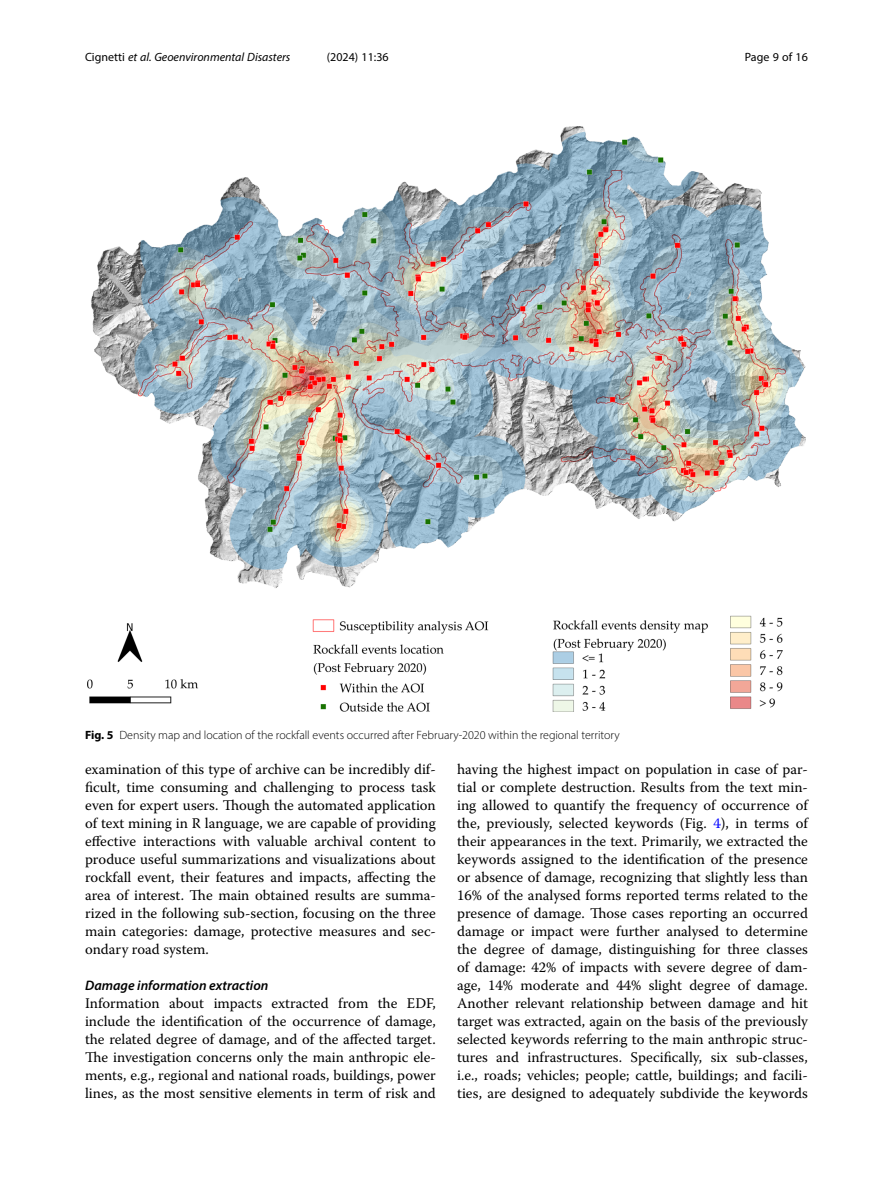
<style>
.page{position:relative;width:893px;height:1191px;background:#fff}
.page>*{position:absolute;margin:0;border:0;box-sizing:border-box;transform-origin:0 0}
.Body_Text{font:14.7px/18px "Warnock Pro";color:#000;text-align:justify}
.Body_Text_Indent{font:14.7px/18px "Warnock Pro";color:#000;text-align:justify}
.Head_3{font:italic 600 13.8px "Myriad Pro";color:#000}
.Figure_Caption{font:300 12px "Myriad Pro";color:#000}
.t1{font:italic 12px "Myriad Pro";color:#000}
.t2{font:12px "Myriad Pro";color:#000}
.s1{font-style:normal}
.s2{font-weight:700}
.s3{color:#00f}
</style>
<div class="page">
<img style="left:87px;top:126px;width:719px;height:585px">
<p class="t1" style="left:85px;top:50px;width:207px"><span class="s1">Cignetti</span> et al. Geoenvironmental Disasters</p>
<p class="t2" style="left:327px;top:50px;width:63px">(2024) 11:36</p>
<p class="t2" style="left:745px;top:50px;width:65px">Page 9 of 16</p>
<p class="Figure_Caption" style="left:85px;top:727px;width:536px"><span class="s2">Fig. 5</span> Density map and location of the rockfall events occurred after February-2020 within the regional territory</p>
<p class="Body_Text_Indent" style="left:85px;top:760px;width:352px">examination of this type of archive can be incredibly dif&shy;ficult, time consuming and challenging to process task even for expert users. Though the automated application of text mining in R language, we are capable of providing effective interactions with valuable archival content to produce useful summarizations and visualizations about rockfall event, their features and impacts, affecting the area of interest. The main obtained results are summa&shy;rized in the following sub-section, focusing on the three main categories: damage, protective measures and sec&shy;ondary road system.</p>
<p class="Head_3" style="left:85px;top:977px;width:185px">Damage information extraction</p>
<p class="Body_Text" style="left:85px;top:994px;width:352px">Information about impacts extracted from the EDF, include the identification of the occurrence of damage, the related degree of damage, and of the affected target.<br>The investigation concerns only the main anthropic ele&shy;ments, e.g., regional and national roads, buildings, power lines, as the most sensitive elements in term of risk and</p>
<p class="Body_Text" style="left:457px;top:760px;width:352px">having the highest impact on population in case of par&shy;tial or complete destruction. Results from the text min&shy;ing allowed to quantify the frequency of occurrence of the, previously, selected keywords (Fig. <span class="s3">4</span>), in terms of their appearances in the text. Primarily, we extracted the keywords assigned to the identification of the presence or absence of damage, recognizing that slightly less than 16% of the analysed forms reported terms related to the presence of damage. Those cases reporting an occurred damage or impact were further analysed to determine the degree of damage, distinguishing for three classes of damage: 42% of impacts with severe degree of dam&shy;age, 14% moderate and 44% slight degree of damage.<br>Another relevant relationship between damage and hit target was extracted, again on the basis of the previously selected keywords referring to the main anthropic struc&shy;tures and infrastructures. Specifically, six sub-classes, i.e., roads; vehicles; people; cattle, buildings; and facili&shy;ties, are designed to adequately subdivide the keywords</p>
</div>
